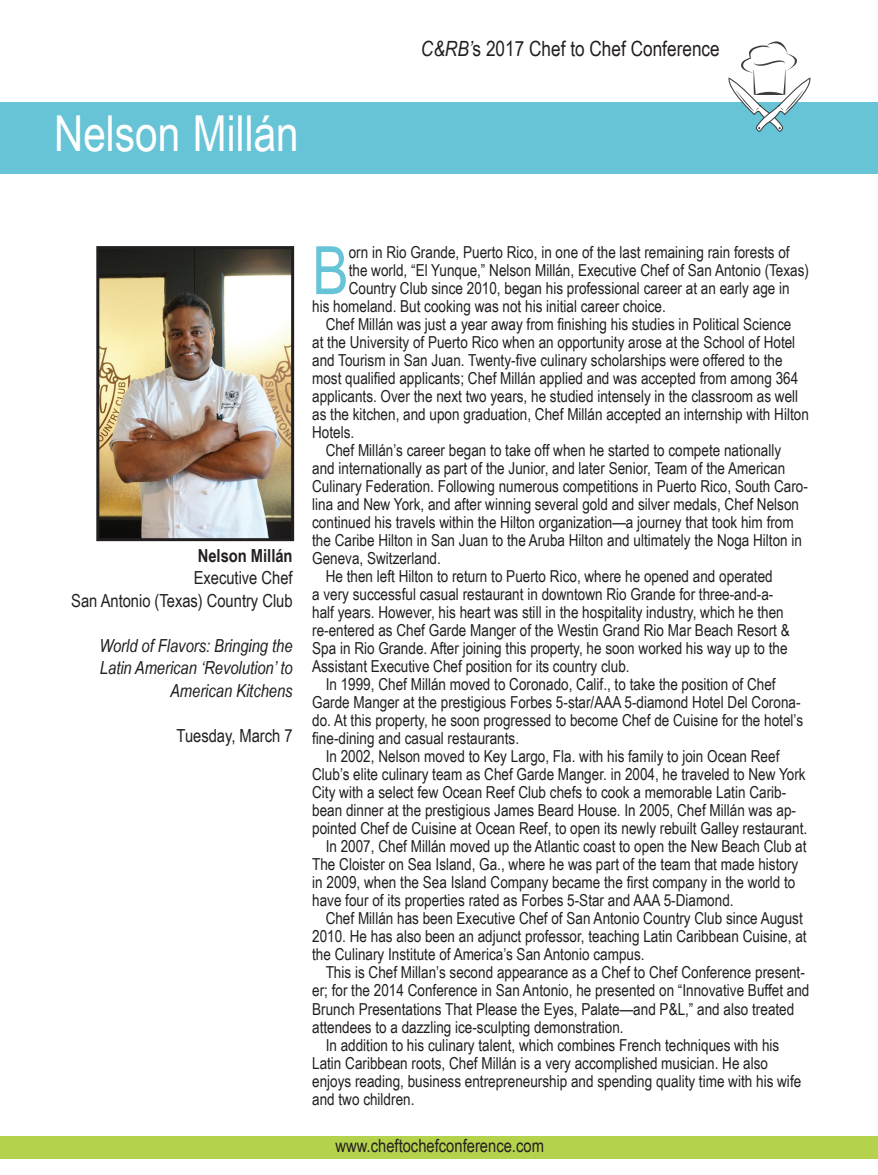
<style>
.page{position:relative;width:878px;height:1175px;background:#fff}
.page>*{position:absolute;margin:0;border:0;box-sizing:border-box;transform-origin:0 0}
.t1{font:66.75px "Arial Narrow";color:#67c4d7}
.t2{font:49.5px "Arial Narrow";color:#fff}
.t3{font:21px "Arial Narrow";color:#231f20}
.t4{font:18px/22.5px "Arial Narrow";color:#231f20;text-align:right}
.t5{font:italic 18px/22.5px "Arial Narrow";color:#231f20;text-align:right}
.t6{font:700 18px "Arial Narrow";color:#231f20}
.t7{font:16.5px "Arial Narrow";color:#231f20}
.s1{font-style:italic}
</style>
<div class="page">
<div style="left:0;top:102px;width:878px;height:72px;background:#67c4d7"></div>
<svg style="left:728px;top:41px;width:82px;height:91px"></svg>
<div style="left:0;top:1136px;width:878px;height:22px;background:#b5d24d"></div>
<img style="left:100px;top:250px;width:190px;height:287px">
<div style="left:96px;top:246px;width:198px;height:295px;border:3px solid #231f20"></div>
<h2 class="t2" style="left:54px;top:98px;width:246px">Nelson Millán</h2>
<p class="t3" style="left:421px;top:33px;width:300px"><span class="s1">C&amp;RB’</span>s 2017 Chef to Chef Conference</p>
<p class="t6" style="left:198px;top:542px;width:96px">Nelson Millán</p>
<p class="t4" style="left:71px;top:566px;width:223px">Executive Chef<br>San Antonio (Texas) Country Club</p>
<p class="t5" style="left:99px;top:634px;width:195px">World of Flavors: Bringing the<br>Latin American ‘Revolution’ to<br>American Kitchens</p>
<p class="t4" style="left:176px;top:723px;width:117px">Tuesday, March 7</p>
<h1 class="t1" style="left:312px;top:222px;width:38px">B</h1>
<p class="t7" style="left:349px;top:240px;width:442px">orn in Rio Grande, Puerto Rico, in one of the last remaining rain forests of</p>
<p class="t7" style="left:349px;top:258px;width:462px">the world, “El Yunque,” Nelson Millán, Executive Chef of San Antonio (Texas)</p>
<p class="t7" style="left:349px;top:276px;width:442px">Country Club since 2010, began his professional career at an early age in</p>
<p class="t7" style="left:312px;top:294px;width:355px">his homeland. But cooking was not his initial career choice.</p>
<p class="t7" style="left:326px;top:312px;width:467px">Chef Millán was just a year away from finishing his studies in Political Science</p>
<p class="t7" style="left:312px;top:330px;width:484px">at the University of Puerto Rico when an opportunity arose at the School of Hotel</p>
<p class="t7" style="left:312px;top:348px;width:472px">and Tourism in San Juan. Twenty-five culinary scholarships were offered to the</p>
<p class="t7" style="left:312px;top:366px;width:487px">most qualified applicants; Chef Millán applied and was accepted from among 364</p>
<p class="t7" style="left:312px;top:384px;width:487px">applicants. Over the next two years, he studied intensely in the classroom as well</p>
<p class="t7" style="left:312px;top:402px;width:498px">as the kitchen, and upon graduation, Chef Millán accepted an internship with Hilton</p>
<p class="t7" style="left:312px;top:420px;width:44px">Hotels.</p>
<p class="t7" style="left:326px;top:438px;width:457px">Chef Millán’s career began to take off when he started to compete nationally</p>
<p class="t7" style="left:312px;top:456px;width:474px">and internationally as part of the Junior, and later Senior, Team of the American</p>
<p class="t7" style="left:312px;top:474px;width:497px">Culinary Federation. Following numerous competitions in Puerto Rico, South Caro-</p>
<p class="t7" style="left:312px;top:492px;width:488px">lina and New York, and after winning several gold and silver medals, Chef Nelson</p>
<p class="t7" style="left:312px;top:510px;width:483px">continued his travels within the Hilton organization—a journey that took him from</p>
<p class="t7" style="left:312px;top:528px;width:491px">the Caribe Hilton in San Juan to the Aruba Hilton and ultimately the Noga Hilton in</p>
<p class="t7" style="left:312px;top:546px;width:130px">Geneva, Switzerland.</p>
<p class="t7" style="left:326px;top:564px;width:448px">He then left Hilton to return to Puerto Rico, where he opened and operated</p>
<p class="t7" style="left:312px;top:582px;width:462px">a very successful casual restaurant in downtown Rio Grande for three-and-a-</p>
<p class="t7" style="left:312px;top:600px;width:473px">half years. However, his heart was still in the hospitality industry, which he then</p>
<p class="t7" style="left:312px;top:618px;width:479px">re-entered as Chef Garde Manger of the Westin Grand Rio Mar Beach Resort &amp;</p>
<p class="t7" style="left:312px;top:636px;width:477px">Spa in Rio Grande. After joining this property, he soon worked his way up to the</p>
<p class="t7" style="left:312px;top:654px;width:319px">Assistant Executive Chef position for its country club.</p>
<p class="t7" style="left:326px;top:672px;width:451px">In 1999, Chef Millán moved to Coronado, Calif., to take the position of Chef</p>
<p class="t7" style="left:312px;top:690px;width:490px">Garde Manger at the prestigious Forbes 5-star/AAA 5-diamond Hotel Del Corona-</p>
<p class="t7" style="left:312px;top:708px;width:492px">do. At this property, he soon progressed to become Chef de Cuisine for the hotel’s</p>
<p class="t7" style="left:312px;top:726px;width:208px">fine-dining and casual restaurants.</p>
<p class="t7" style="left:326px;top:744px;width:455px">In 2002, Nelson moved to Key Largo, Fla. with his family to join Ocean Reef</p>
<p class="t7" style="left:312px;top:762px;width:495px">Club’s elite culinary team as Chef Garde Manger. in 2004, he traveled to New York</p>
<p class="t7" style="left:312px;top:780px;width:475px">City with a select few Ocean Reef Club chefs to cook a memorable Latin Carib-</p>
<p class="t7" style="left:312px;top:798px;width:485px">bean dinner at the prestigious James Beard House. In 2005, Chef Millán was ap-</p>
<p class="t7" style="left:312px;top:816px;width:496px">pointed Chef de Cuisine at Ocean Reef, to open its newly rebuilt Galley restaurant.</p>
<p class="t7" style="left:326px;top:834px;width:482px">In 2007, Chef Millán moved up the Atlantic coast to open the New Beach Club at</p>
<p class="t7" style="left:312px;top:852px;width:487px">The Cloister on Sea Island, Ga., where he was part of the team that made history</p>
<p class="t7" style="left:312px;top:870px;width:484px">in 2009, when the Sea Island Company became the first company in the world to</p>
<p class="t7" style="left:312px;top:888px;width:423px">have four of its properties rated as Forbes 5-Star and AAA 5-Diamond.</p>
<p class="t7" style="left:326px;top:906px;width:478px">Chef Millán has been Executive Chef of San Antonio Country Club since August</p>
<p class="t7" style="left:312px;top:924px;width:496px">2010. He has also been an adjunct professor, teaching Latin Caribbean Cuisine, at</p>
<p class="t7" style="left:312px;top:942px;width:334px">the Culinary Institute of America’s San Antonio campus.</p>
<p class="t7" style="left:326px;top:960px;width:480px">This is Chef Millan’s second appearance as a Chef to Chef Conference present-</p>
<p class="t7" style="left:312px;top:978px;width:499px">er; for the 2014 Conference in San Antonio, he presented on “Innovative Buffet and</p>
<p class="t7" style="left:312px;top:996px;width:483px">Brunch Presentations That Please the Eyes, Palate—and P&amp;L,” and also treated</p>
<p class="t7" style="left:312px;top:1014px;width:313px">attendees to a dazzling ice-sculpting demonstration.</p>
<p class="t7" style="left:325px;top:1032px;width:455px">In addition to his culinary talent, which combines French techniques with his</p>
<p class="t7" style="left:312px;top:1050px;width:457px">Latin Caribbean roots, Chef Millán is a very accomplished musician. He also</p>
<p class="t7" style="left:312px;top:1068px;width:490px">enjoys reading, business entrepreneurship and spending quality time with his wife</p>
<p class="t7" style="left:312px;top:1086px;width:104px">and two children.</p>
<p class="t4" style="left:335px;top:1133px;width:210px">www.cheftochefconference.com</p>
</div>
